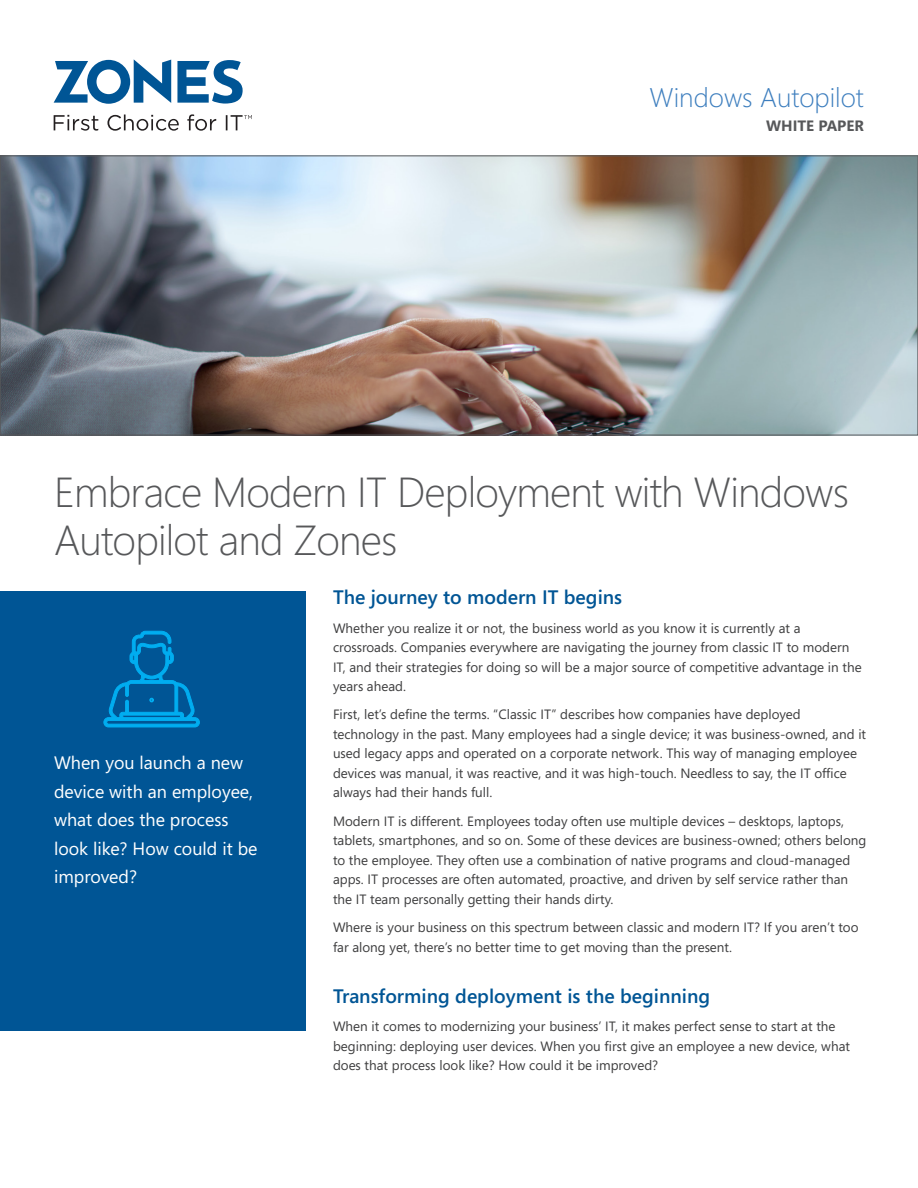
<style>
.page{position:relative;width:918px;height:1188px;background:#fff}
.page>*{position:absolute;margin:0;border:0;box-sizing:border-box;transform-origin:0 0}
.WP16_Headine{font:300 42px/48px "Segoe";letter-spacing:-.02em;color:#57585a}
.WP16_Title_Blue{font:300 27px "Segoe";color:#3d7ebe}
.WP16_Copy_Title{font:600 19.5px "Segoe";color:#005595}
.WP16_Quote{font:18px/28.5px "Segoe";color:#fff}
.WP16__White_Paper__M{font:700 15px "Segoe";color:#57585a}
.WP16_Body_Copy{font:13.5px/19.5px "Segoe";color:#3e3e3f}
</style>
<div class="page">
<img style="left:2px;top:158px;width:914px;height:275px">
<svg style="left:54px;top:114px;width:198px;height:17px"></svg>
<svg style="left:54px;top:59px;width:189px;height:45px"></svg>
<div style="left:0;top:591px;width:306px;height:439px;background:#005595"></div>
<svg style="left:103px;top:630px;width:97px;height:98px"></svg>
<p class="WP16_Title_Blue" style="left:650px;top:82px;width:216px">Windows Autopilot</p>
<p class="WP16__White_Paper__M" style="left:766px;top:115px;width:99px">WHITE PAPER</p>
<p class="WP16_Headine" style="left:54px;top:468px;width:797px">Embrace Modern IT Deployment with Windows<br>Autopilot and Zones</p>
<p class="WP16_Quote" style="left:54px;top:748px;width:205px">When you launch a new device with an employee, what does the process look like? How could it be improved?</p>
<p class="WP16_Copy_Title" style="left:333px;top:586px;width:291px">The journey to modern IT begins</p>
<p class="WP16_Body_Copy" style="left:333px;top:618px;width:530px">Whether you realize it or not, the business world as you know it is currently at a crossroads. Companies everywhere are navigating the journey from classic IT to modern IT, and their strategies for doing so will be a major source of competitive advantage in the years ahead.</p>
<p class="WP16_Body_Copy" style="left:333px;top:705px;width:535px">First, let’s define the terms. “Classic IT” describes how companies have deployed technology in the past. Many employees had a single device; it was business-owned, and it used legacy apps and operated on a corporate network. This way of managing employee devices was manual, it was reactive, and it was high-touch. Needless to say, the IT office always had their hands full.</p>
<p class="WP16_Body_Copy" style="left:333px;top:811px;width:535px">Modern IT is different. Employees today often use multiple devices – desktops, laptops, tablets, smartphones, and so on. Some of these devices are business-owned; others belong to the employee. They often use a combination of native programs and cloud-managed apps. IT processes are often automated, proactive, and driven by self service rather than the IT team personally getting their hands dirty.</p>
<p class="WP16_Body_Copy" style="left:333px;top:917px;width:527px">Where is your business on this spectrum between classic and modern IT? If you aren’t too far along yet, there’s no better time to get moving than the present.</p>
<p class="WP16_Copy_Title" style="left:333px;top:985px;width:379px">Transforming deployment is the beginning</p>
<p class="WP16_Body_Copy" style="left:333px;top:1016px;width:519px">When it comes to modernizing your business’ IT, it makes perfect sense to start at the beginning: deploying user devices. When you first give an employee a new device, what does that process look like? How could it be improved?</p>
</div>
